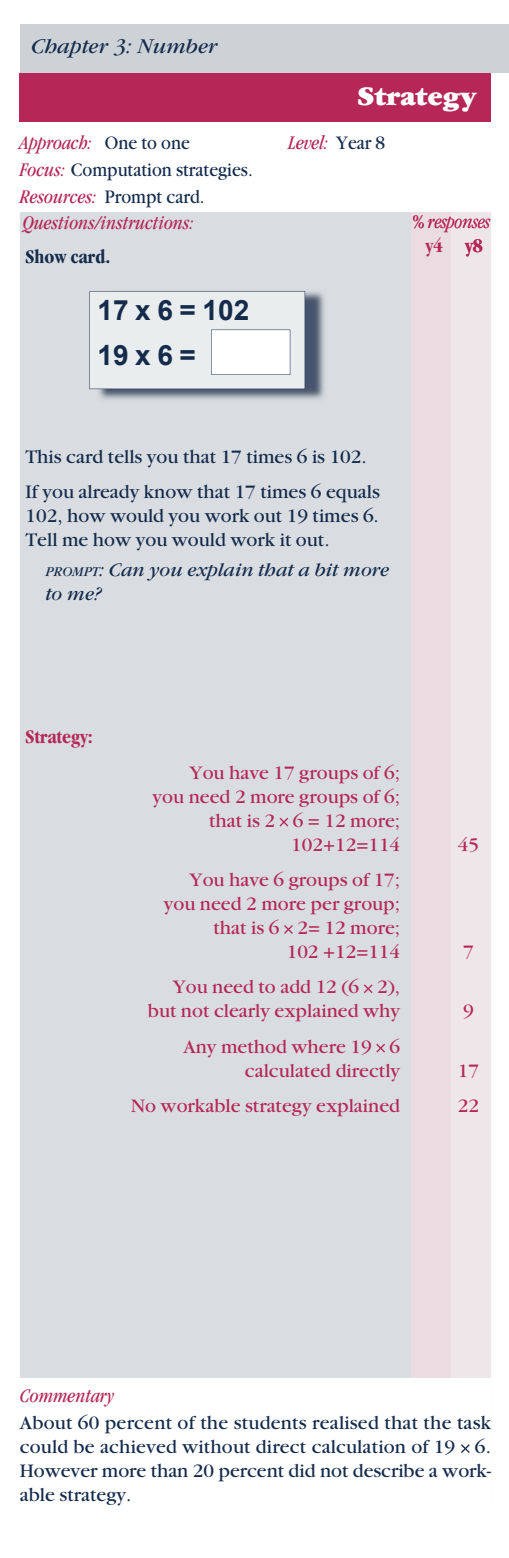
<style>
.page{position:relative;width:509px;height:1558px;background:#fff}
.page>*{position:absolute;margin:0;border:0;box-sizing:border-box;transform-origin:0 0}
.t1{font:700 28px/45px "Arial";color:#142b4c}
.t2{font:900 28px "Garamond M";color:#fff}
.t3{font:italic 22px "Garamond M";color:#142b4c}
.t4{font:20px/24px "Garamond M";color:#142b4c}
.t5{font:20px/24px "Garamond M";color:#b52756;text-align:right}
.t6{font:20px/26.8px "Garamond M";color:#142b4c;scale:.9 1}
.t7{font:italic condensed 20px "Garamond M";color:#b52756}
.t8{font:italic 20px/24px "Garamond M";color:#142b4c}
.t9{font:700 condensed 20px "Garamond M";color:#b52756}
.t10{font:italic 300 condensed 20px "Garamond M";color:#b52756}
.t11{font:700 condensed 20px "Garamond M";color:#142b4c}
.s1{font-style:normal;font-stretch:normal;color:#142b4c}
.s2{font-style:italic;font-stretch:condensed;color:#b52756}
.s3{font-size:14px}
</style>
<div class="page">
<div style="left:20px;top:24px;width:488px;height:49px;background:#cdd2d7"></div>
<div style="left:20px;top:212px;width:391px;height:1166px;background:#d9dde1"></div>
<div style="left:451px;top:212px;width:39px;height:1290px;background:#efe6ea"></div>
<div style="left:411px;top:212px;width:40px;height:1290px;background:#eadce1"></div>
<div style="left:20px;top:73px;width:470px;height:48px;background:#b52756"></div>
<img style="left:96px;top:289px;width:231px;height:114px">
<div style="left:90px;top:292px;width:214px;height:97px;background:#eaedee"></div>
<hr style="left:89px;top:292px;width:1px;height:97px;background:#142b4c">
<hr style="left:90px;top:389px;width:214px;height:1px;background:#142b4c">
<hr style="left:304px;top:292px;width:1px;height:97px;background:#142b4c">
<hr style="left:90px;top:291px;width:214px;height:1px;background:#142b4c">
<div style="left:211px;top:330px;width:79px;height:45px;background:#fff"></div>
<hr style="left:211px;top:330px;width:1px;height:45px;background:#142b4c">
<hr style="left:211px;top:374px;width:79px;height:1px;background:#142b4c">
<hr style="left:289px;top:330px;width:1px;height:45px;background:#142b4c">
<hr style="left:211px;top:330px;width:79px;height:1px;background:#142b4c">
<svg style="left:279px;top:818px;width:9px;height:8px"></svg>
<svg style="left:284px;top:925px;width:8px;height:9px"></svg>
<svg style="left:363px;top:984px;width:9px;height:9px"></svg>
<svg style="left:376px;top:1044px;width:9px;height:8px"></svg>
<div style="left:20px;top:1378px;width:470px;height:136px;background:#fff"></div>
<svg style="left:461px;top:1444px;width:8px;height:9px"></svg>
<p class="t3" style="left:31px;top:35px;width:188px">Chapter 3: Number</p>
<h1 class="t2" style="left:357px;top:81px;width:121px">Strategy</h1>
<p class="t7" style="left:20px;top:131px;width:74px">Approach:</p>
<p class="t7" style="left:288px;top:131px;width:98px">Level: <span class="s1">Year 8</span></p>
<p class="t6" style="left:20px;top:156px;width:260px"><span class="s2">Focus:</span> Computation strategies.<br><span class="s2">Resources:</span> Prompt card.</p>
<p class="t6" style="left:105px;top:129px;width:96px">One to one</p>
<p class="t7" style="left:23px;top:212px;width:173px">Questions/instructions:</p>
<p class="t11" style="left:25px;top:246px;width:86px">Show card.</p>
<h1 class="t1" style="left:97px;top:288px;width:153px">17 x 6 = 102<br>19 x 6 =</h1>
<p class="t10" style="left:412px;top:211px;width:80px">% responses</p>
<p class="t9" style="left:464px;top:234px;width:19px">y8</p>
<p class="t9" style="left:425px;top:234px;width:19px">y4</p>
<p class="t4" style="left:25px;top:439px;width:355px;line-height:35.4px">This card tells you that 17 times 6 is 102.<br>If you already know that 17 times 6 equals</p>
<p class="t4" style="left:25px;top:504px;width:354px">102, how would you work out 19 times 6.<br>Tell me how you would work it out.</p>
<p class="t8" style="left:45px;top:558px;width:345px"><span class="s3">PROMPT</span>: Can you explain that a bit more to me?</p>
<p class="t9" style="left:25px;top:725px;width:69px">Strategy:</p>
<p class="t5" style="left:152px;top:760px;width:249px">You have 17 groups of 6;<br>you need 2 more groups of 6; that is 2 6 = 12 more;<br>102+12=114</p>
<p class="t5" style="left:164px;top:868px;width:237px">You have 6 groups of 17; you need 2 more per group; that is 6 2= 12 more;<br>102 +12=114</p>
<p class="t5" style="left:148px;top:975px;width:253px">You need to add 12 (6 2), but not clearly explained why</p>
<p class="t5" style="left:183px;top:1034px;width:218px">Any method where 19 6 calculated directly</p>
<p class="t5" style="left:457px;top:832px;width:23px">45</p>
<p class="t5" style="left:462px;top:940px;width:12px">7</p>
<p class="t5" style="left:462px;top:999px;width:12px">9</p>
<p class="t5" style="left:457px;top:1058px;width:23px">17</p>
<p class="t5" style="left:131px;top:1094px;width:271px">No workable strategy explained</p>
<p class="t5" style="left:457px;top:1094px;width:23px">22</p>
<p class="t7" style="left:20px;top:1385px;width:96px">Commentary</p>
<p class="t4" style="left:20px;top:1411px;width:472px;text-align:justify">About 60 percent of the students realised that the task could be achieved without direct calculation of 19 6.<br>However more than 20 percent did not describe a work&shy;able strategy.</p>
</div>
